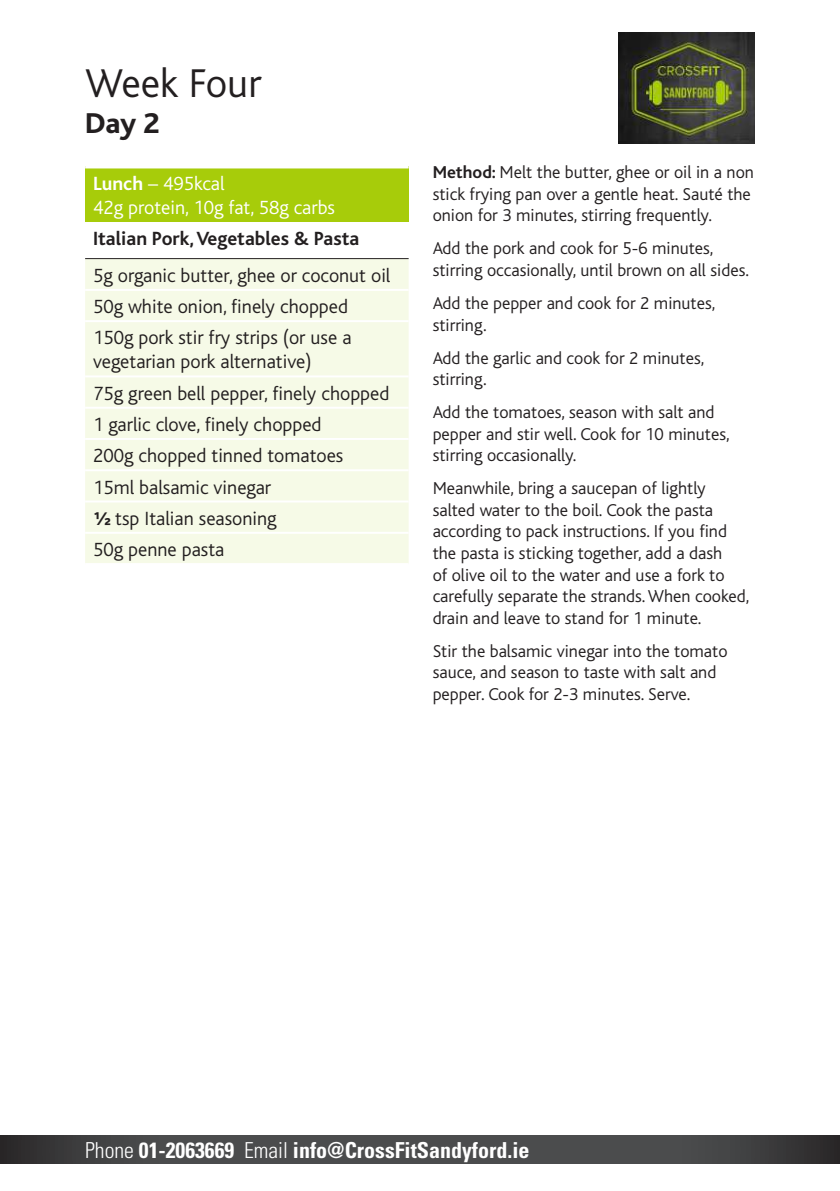
<style>
.page{position:relative;width:840px;height:1191px;background:#fff}
.page>*{position:absolute;margin:0;border:0;box-sizing:border-box;transform-origin:0 0}
.t1{font:300 42px "Bliss";color:#231f20}
.t2{font:800 30px "Bliss";color:#231f20}
.t3{font:700 condensed 22px "Univers";color:#fff}
.t4{font:300 20px/31.2px "Bliss";color:#231f20}
.t5{font:300 20px/24px "Bliss";color:#fff}
.t6{font:700 20px "Bliss";color:#231f20}
.t7{font:300 18px/21.6px "Bliss";color:#231f20}
.s1{font-weight:700}
.s2{font-family:"Effra";font-weight:500}
.s3{font-weight:300}
</style>
<div class="page">
<svg style="left:0;top:1136px;width:839px;height:27px;background:#454546"></svg>
<div style="left:85px;top:166px;width:323px;height:56px;background:#a7cc0a"></div>
<div style="left:85px;top:259px;width:323px;height:304px;background:#f6fae7"></div>
<hr style="left:85px;top:258px;width:323px;height:1px;background:#231f20">
<hr style="left:85px;top:164px;width:323px;height:4px;background:#fff">
<hr style="left:85px;top:407px;width:323px;height:2px;background:#fff">
<hr style="left:85px;top:438px;width:323px;height:2px;background:#fff">
<hr style="left:85px;top:469px;width:323px;height:2px;background:#fff">
<hr style="left:85px;top:500px;width:323px;height:2px;background:#fff">
<hr style="left:85px;top:532px;width:323px;height:2px;background:#fff">
<hr style="left:85px;top:375px;width:323px;height:2px;background:#fff">
<hr style="left:85px;top:289px;width:323px;height:2px;background:#fff">
<hr style="left:85px;top:320px;width:323px;height:2px;background:#fff">
<img style="left:618px;top:33px;width:136px;height:110px">
<h1 class="t1" style="left:85px;top:61px;width:178px">Week Four</h1>
<h2 class="t2" style="left:85px;top:107px;width:76px">Day 2</h2>
<p class="t5" style="left:93px;top:172px;width:243px"><span class="s1">Lunch</span> – 495kcal<br>42g protein, 10g fat, 58g carbs</p>
<p class="t6" style="left:93px;top:228px;width:268px">Italian Pork, Vegetables &amp; Pasta</p>
<p class="t4" style="left:93px;top:260px;width:298px">5g organic butter, ghee or coconut oil<br>50g white onion, finely chopped<br>150g pork stir fry strips (or use a</p>
<p class="t4" style="left:93px;top:347px;width:297px">vegetarian pork alternative)<br>75g green bell pepper, finely chopped<br>1 garlic clove, finely chopped<br>200g chopped tinned tomatoes<br>15ml balsamic vinegar<br><span class="s2">1/2</span> tsp Italian seasoning<br>50g penne pasta</p>
<p class="t7" style="left:432px;top:162px;width:322px"><span class="s1">Method:</span> Melt the butter, ghee or oil in a non stick frying pan over a gentle heat. Sauté the onion for 3 minutes, stirring frequently.</p>
<p class="t7" style="left:432px;top:238px;width:317px">Add the pork and cook for 5-6 minutes, stirring occasionally, until brown on all sides.</p>
<p class="t7" style="left:432px;top:292px;width:284px">Add the pepper and cook for 2 minutes, stirring.</p>
<p class="t7" style="left:432px;top:347px;width:273px">Add the garlic and cook for 2 minutes, stirring.</p>
<p class="t7" style="left:432px;top:402px;width:298px">Add the tomatoes, season with salt and pepper and stir well. Cook for 10 minutes, stirring occasionally.</p>
<p class="t7" style="left:432px;top:478px;width:318px">Meanwhile, bring a saucepan of lightly salted water to the boil. Cook the pasta according to pack instructions. If you find the pasta is sticking together, add a dash<br>of olive oil to the water and use a fork to carefully separate the strands. When cooked, drain and leave to stand for 1 minute.</p>
<p class="t7" style="left:432px;top:640px;width:296px">Stir the balsamic vinegar into the tomato sauce, and season to taste with salt and pepper. Cook for 2-3 minutes. Serve.</p>
<p class="t3" style="left:85px;top:1136px;width:445px"><span class="s3">Phone</span> 01-2063669 <span class="s3">Email</span> info@CrossFitSandyford.ie</p>
</div>
